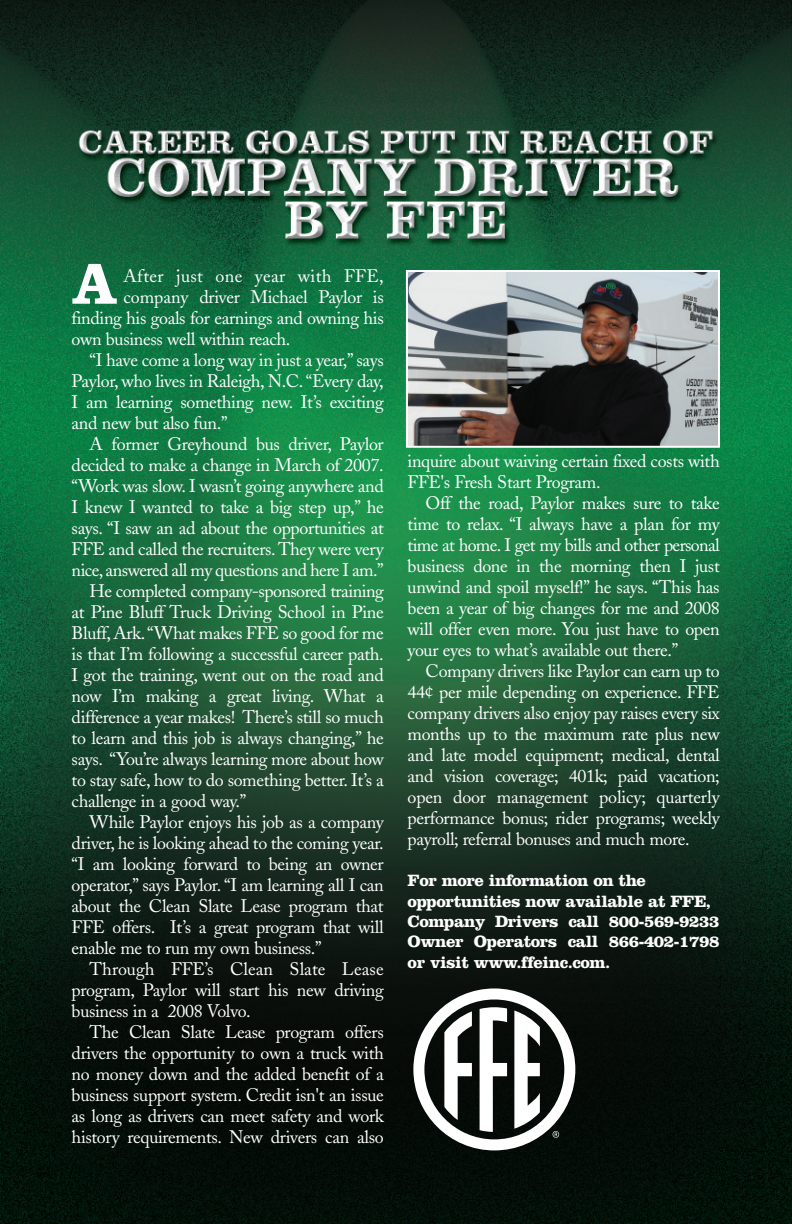
<style>
.page{position:relative;width:792px;height:1224px;background:#fff}
.page>*{position:absolute;margin:0;border:0;box-sizing:border-box;transform-origin:0 0}
.t1{font:700 60px "Clarendon";color:#fff}
.t2{font:18px/21px "Adobe Caslon";letter-spacing:-.02em;color:#fff;text-align:justify}
.t3{font:18px "Adobe Caslon";color:#fff}
.t4{font:18px "Adobe Caslon";letter-spacing:.02em;color:#fff}
.t5{font:700 17px/20.4px "Clarendon";letter-spacing:-.025em;color:#fff}
</style>
<div class="page">
<img style="left:0;top:0;width:792px;height:1224px">
<svg style="left:413px;top:988px;width:162px;height:162px"></svg>
<img style="left:409px;top:273px;width:308px;height:172px">
<div style="left:406px;top:270px;width:314px;height:178px;border:2px solid #fff"></div>
<h1 class="t1" style="left:72px;top:264px;width:48px">A</h1>
<p class="t4" style="left:123px;top:269px;width:262px">After just one year with FFE,</p>
<p class="t2" style="left:123px;top:289px;width:262px">company driver Michael Paylor is</p>
<p class="t2" style="left:72px;top:310px;width:314px">finding his goals for earnings and owning his</p>
<p class="t2" style="left:72px;top:331px;width:220px">own business well within reach.</p>
<p class="t2" style="left:90px;top:352px;width:296px">“I have come a long way in just a year,” says</p>
<p class="t2" style="left:72px;top:373px;width:314px">Paylor, who lives in Raleigh, N.C. “Every day,</p>
<p class="t2" style="left:72px;top:394px;width:314px">I am learning something new. It’s exciting</p>
<p class="t2" style="left:72px;top:415px;width:157px">and new but also fun.”</p>
<p class="t2" style="left:90px;top:436px;width:296px">A former Greyhound bus driver, Paylor</p>
<p class="t2" style="left:72px;top:457px;width:314px">decided to make a change in March of 2007.</p>
<p class="t2" style="left:72px;top:478px;width:314px">“Work was slow. I wasn’t going anywhere and</p>
<p class="t2" style="left:72px;top:499px;width:314px">I knew I wanted to take a big step up,” he</p>
<p class="t2" style="left:72px;top:520px;width:314px">says. “I saw an ad about the opportunities at</p>
<p class="t2" style="left:72px;top:541px;width:314px">FFE and called the recruiters.They were very</p>
<p class="t2" style="left:72px;top:562px;width:314px">nice, answered all my questions and here I am.”</p>
<p class="t2" style="left:90px;top:583px;width:296px">He completed company-sponsored training</p>
<p class="t2" style="left:72px;top:604px;width:314px">at Pine Bluff Truck Driving School in Pine</p>
<p class="t2" style="left:72px;top:625px;width:314px">Bluff, Ark.“What makes FFE so good for me</p>
<p class="t2" style="left:72px;top:646px;width:314px">is that I’m following a successful career path.</p>
<p class="t2" style="left:72px;top:667px;width:314px">I got the training, went out on the road and</p>
<p class="t2" style="left:72px;top:688px;width:314px">now I’m making a great living. What a</p>
<p class="t2" style="left:72px;top:709px;width:314px">difference a year makes! There’s still so much</p>
<p class="t2" style="left:72px;top:730px;width:314px">to learn and this job is always changing,” he</p>
<p class="t2" style="left:72px;top:751px;width:314px">says. “You’re always learning more about how</p>
<p class="t2" style="left:72px;top:772px;width:314px">to stay safe, how to do something better. It’s a</p>
<p class="t2" style="left:72px;top:793px;width:176px">challenge in a good way.”</p>
<p class="t2" style="left:90px;top:814px;width:296px">While Paylor enjoys his job as a company</p>
<p class="t2" style="left:72px;top:835px;width:314px">driver, he is looking ahead to the coming year.</p>
<p class="t2" style="left:72px;top:856px;width:314px">“I am looking forward to being an owner</p>
<p class="t2" style="left:72px;top:877px;width:314px">operator,” says Paylor. “I am learning all I can</p>
<p class="t2" style="left:72px;top:898px;width:314px">about the Clean Slate Lease program that</p>
<p class="t2" style="left:72px;top:919px;width:314px">FFE offers. It’s a great program that will</p>
<p class="t2" style="left:72px;top:940px;width:251px">enable me to run my own business.”</p>
<p class="t3" style="left:90px;top:962px;width:296px">Through FFE’s Clean Slate Lease</p>
<p class="t2" style="left:72px;top:982px;width:314px">program, Paylor will start his new driving</p>
<p class="t2" style="left:72px;top:1003px;width:180px">business in a 2008 Volvo.</p>
<p class="t2" style="left:90px;top:1024px;width:296px">The Clean Slate Lease program offers</p>
<p class="t2" style="left:72px;top:1045px;width:314px">drivers the opportunity to own a truck with</p>
<p class="t2" style="left:72px;top:1066px;width:314px">no money down and the added benefit of a</p>
<p class="t2" style="left:72px;top:1087px;width:314px">business support system. Credit isn't an issue</p>
<p class="t2" style="left:72px;top:1108px;width:314px">as long as drivers can meet safety and work</p>
<p class="t2" style="left:72px;top:1129px;width:314px">history requirements. New drivers can also</p>
<p class="t2" style="left:408px;top:453px;width:314px">inquire about waiving certain fixed costs with<br>FFE's Fresh Start Program.</p>
<p class="t2" style="left:408px;top:495px;width:314px;text-indent:18px">Off the road, Paylor makes sure to take time to relax. “I always have a plan for my time at home. I get my bills and other personal business done in the morning then I just unwind and spoil myself!” he says. “This has been a year of big changes for me and 2008 will offer even more. You just have to open your eyes to what’s available out there.”</p>
<p class="t2" style="left:408px;top:663px;width:314px;text-indent:18px">Company drivers like Paylor can earn up to 44¢ per mile depending on experience. FFE company drivers also enjoy pay raises every six months up to the maximum rate plus new and late model equipment; medical, dental and vision coverage; 401k; paid vacation; open door management policy; quarterly performance bonus; rider programs; weekly payroll; referral bonuses and much more.</p>
<p class="t5" style="left:408px;top:872px;width:313px">For more information on the opportunities now available at FFE,<br>Company Drivers call 800-569-9233<br>Owner Operators call 866-402-1798 or visit www.ffeinc.com.</p>
</div>
